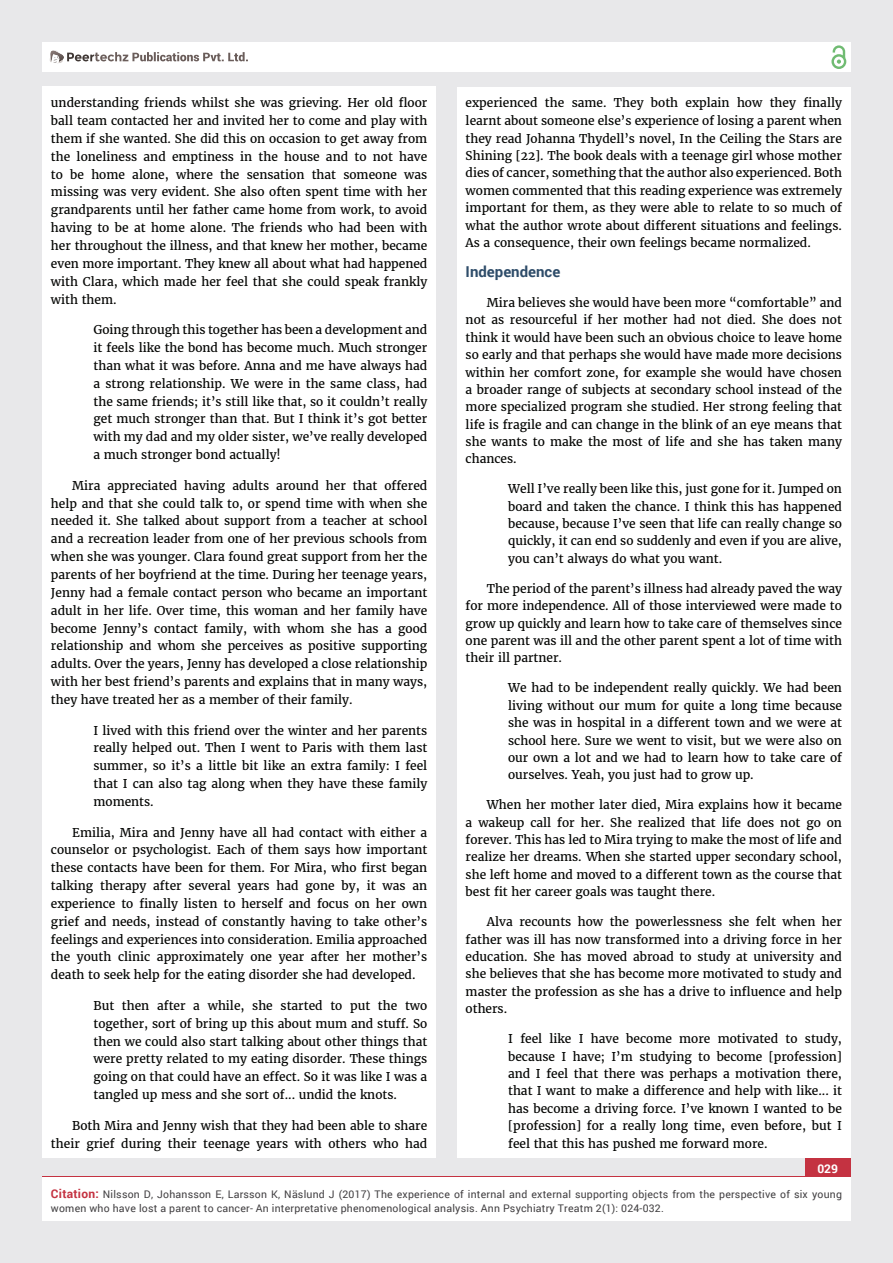
<style>
.page{position:relative;width:893px;height:1263px;background:#e8e8ea}
.page>*{position:absolute;margin:0;border:0;box-sizing:border-box;transform-origin:0 0}
.t1{font:700 15px "Roboto";color:#2e4c69}
.t2{font:12px/17.9px "Merriweather";color:#040503;text-align:justify}
.t3{font:700 12px "Roboto";color:#fff}
.t4{font:10.5px/13.5px "Roboto";letter-spacing:.02em;color:#413f41}
.s1{font-weight:700;font-size:12px;color:#c43241}
</style>
<div class="page">
<div style="left:42px;top:43px;width:808px;height:29px;background:#fff"></div>
<div style="left:831px;top:54px;width:15px;height:15px;border:2px solid #70bb72;border-radius:50%"></div>
<svg style="left:831px;top:45px;width:15px;height:19px"></svg>
<div style="left:805px;top:1157px;width:45px;height:53px;background:#c43241"></div>
<svg style="left:49px;top:50px;width:199px;height:14px"></svg>
<div style="left:42px;top:1177px;width:808px;height:43px;background:#fff"></div>
<div style="left:42px;top:87px;width:394px;height:1071px;background:#fff"></div>
<div style="left:457px;top:87px;width:393px;height:1070px;background:#fff"></div>
<p class="t2" style="left:51px;top:94px;width:378px">understanding friends whilst she was grieving. Her old floor ball team contacted her and invited her to come and play with them if she wanted. She did this on occasion to get away from the loneliness and emptiness in the house and to not have to be home alone, where the sensation that someone was missing was very evident. She also often spent time with her grandparents until her father came home from work, to avoid having to be at home alone. The friends who had been with her throughout the illness, and that knew her mother, became even more important. They knew all about what had happened with Clara, which made her feel that she could speak frankly with them.</p>
<p class="t2" style="left:94px;top:321px;width:335px">Going through this together has been a development and it feels like the bond has become much. Much stronger than what it was before. Anna and me have always had a strong relationship. We were in the same class, had the same friends; it’s still like that, so it couldn’t really get much stronger than that. But I think it’s got better with my dad and my older sister, we’ve really developed a much stronger bond actually!</p>
<p class="t2" style="left:51px;top:477px;width:378px;text-indent:21px">Mira appreciated having adults around her that offered help and that she could talk to, or spend time with when she needed it. She talked about support from a teacher at school and a recreation leader from one of her previous schools from when she was younger. Clara found great support from her the parents of her boyfriend at the time. During her teenage years, Jenny had a female contact person who became an important adult in her life. Over time, this woman and her family have become Jenny’s contact family, with whom she has a good relationship and whom she perceives as positive supporting adults. Over the years, Jenny has developed a close relationship with her best friend’s parents and explains that in many ways, they have treated her as a member of their family.</p>
<p class="t2" style="left:94px;top:721px;width:335px">I lived with this friend over the winter and her parents really helped out. Then I went to Paris with them last summer, so it’s a little bit like an extra family: I feel that I can also tag along when they have these family moments.</p>
<p class="t2" style="left:51px;top:823px;width:378px;text-indent:21px">Emilia, Mira and Jenny have all had contact with either a counselor or psychologist. Each of them says how important these contacts have been for them. For Mira, who first began talking therapy after several years had gone by, it was an experience to finally listen to herself and focus on her own grief and needs, instead of constantly having to take other’s feelings and experiences into consideration. Emilia approached the youth clinic approximately one year after her mother’s death to seek help for the eating disorder she had developed.</p>
<p class="t2" style="left:93px;top:997px;width:335px">But then after a while, she started to put the two together, sort of bring up this about mum and stuff. So then we could also start talking about other things that were pretty related to my eating disorder. These things going on that could have an effect. So it was like I was a tangled up mess and she sort of... undid the knots.</p>
<p class="t2" style="left:51px;top:1117px;width:378px;text-align:right">Both Mira and Jenny wish that they had been able to share their grief during their teenage years with others who had</p>
<p class="t2" style="left:466px;top:94px;width:378px">experienced the same. They both explain how they finally learnt about someone else’s experience of losing a parent when they read Johanna Thydell’s novel, In the Ceiling the Stars are Shining [22]. The book deals with a teenage girl whose mother dies of cancer, something that the author also experienced. Both women commented that this reading experience was extremely important for them, as they were able to relate to so much of what the author wrote about different situations and feelings.<br>As a consequence, their own feelings became normalized.</p>
<p class="t1" style="left:466px;top:261px;width:96px">Independence</p>
<p class="t2" style="left:466px;top:294px;width:378px;line-height:17.4px;text-indent:21px">Mira believes she would have been more “comfortable” and not as resourceful if her mother had not died. She does not think it would have been such an obvious choice to leave home so early and that perhaps she would have made more decisions within her comfort zone, for example she would have chosen a broader range of subjects at secondary school instead of the more specialized program she studied. Her strong feeling that life is fragile and can change in the blink of an eye means that she wants to make the most of life and she has taken many chances.</p>
<p class="t2" style="left:508px;top:480px;width:335px;line-height:17.4px">Well I’ve really been like this, just gone for it. Jumped on board and taken the chance. I think this has happened because, because I’ve seen that life can really change so quickly, it can end so suddenly and even if you are alive, you can’t always do what you want.</p>
<p class="t2" style="left:466px;top:580px;width:378px;line-height:17.4px;text-indent:21px">The period of the parent’s illness had already paved the way for more independence. All of those interviewed were made to grow up quickly and learn how to take care of themselves since one parent was ill and the other parent spent a lot of time with their ill partner.</p>
<p class="t2" style="left:508px;top:680px;width:335px;line-height:17.4px">We had to be independent really quickly. We had been living without our mum for quite a long time because she was in hospital in a different town and we were at school here. Sure we went to visit, but we were also on our own a lot and we had to learn how to take care of ourselves. Yeah, you just had to grow up.</p>
<p class="t2" style="left:466px;top:796px;width:378px;line-height:17.4px;text-indent:21px">When her mother later died, Mira explains how it became a wakeup call for her. She realized that life does not go on forever. This has led to Mira trying to make the most of life and realize her dreams. When she started upper secondary school, she left home and moved to a different town as the course that best fit her career goals was taught there.</p>
<p class="t2" style="left:466px;top:913px;width:378px;line-height:17.4px;text-indent:21px">Alva recounts how the powerlessness she felt when her father was ill has now transformed into a driving force in her education. She has moved abroad to study at university and she believes that she has become more motivated to study and master the profession as she has a drive to influence and help others.</p>
<p class="t2" style="left:508px;top:1030px;width:335px">I feel like I have become more motivated to study, because I have; I’m studying to become [profession] and I feel that there was perhaps a motivation there, that I want to make a difference and help with like... it has become a driving force. I’ve known I wanted to be [profession] for a really long time, even before, but I feel that this has pushed me forward more.</p>
<p class="t3" style="left:817px;top:1161px;width:22px">029</p>
<p class="t4" style="left:51px;top:1188px;width:792px"><span class="s1">Citation:</span> Nilsson D, Johansson E, Larsson K, Näslund J (2017) The experience of internal and external supporting objects from the perspective of six young women who have lost a parent to cancer- An interpretative phenomenological analysis. Ann Psychiatry Treatm 2(1): 024-032.</p>
</div>
